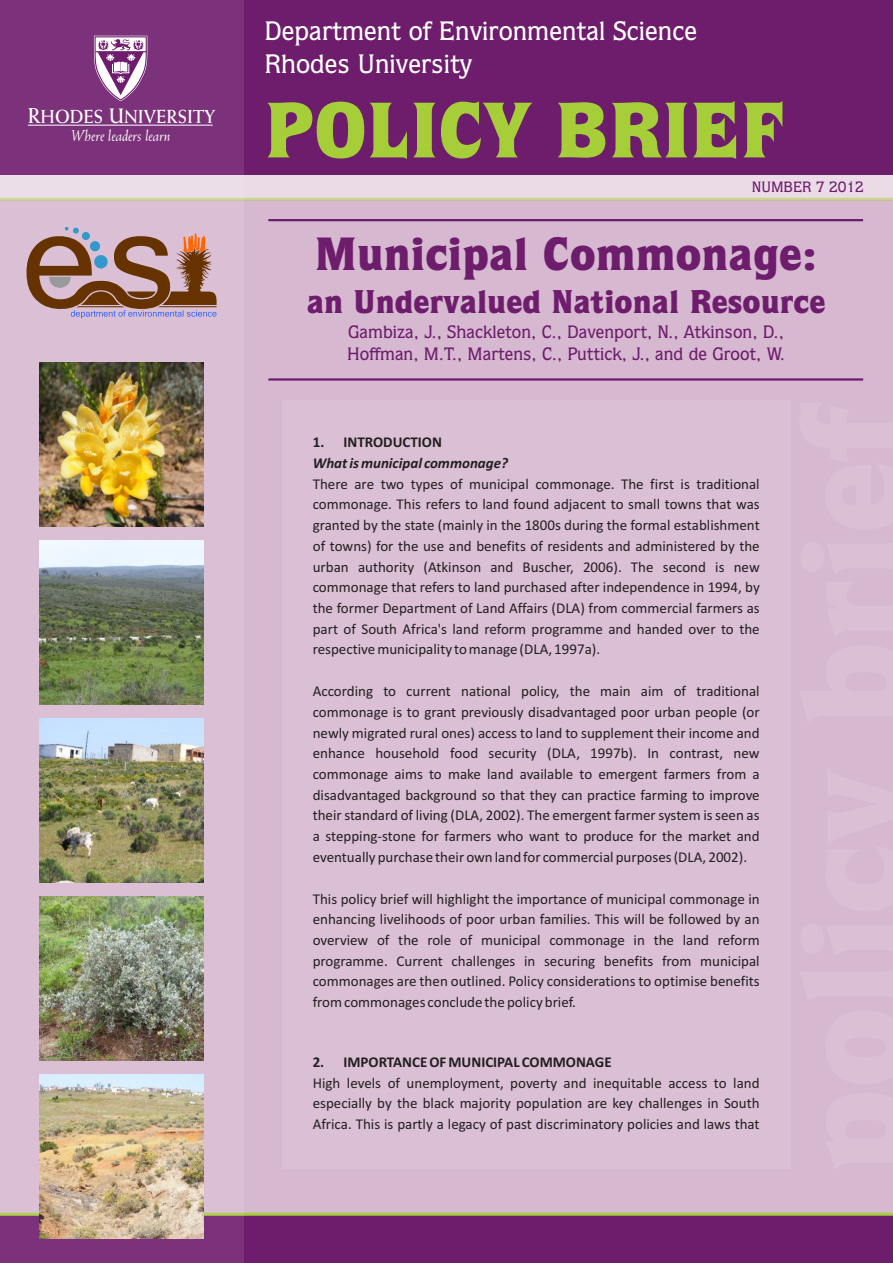
<style>
.page{position:relative;width:893px;height:1263px;background:#d6b9d1}
.page>*{position:absolute;margin:0;border:0;box-sizing:border-box;transform-origin:0 0}
.t1{font:900 78.75px "Quorum IT Cby BT";color:#a6ce39}
.t2{font:900 46.8px "Quorum IT Cby BT";color:#6e1c6c}
.t3{font:900 33px "Quorum IT Cby BT";color:#6e1c6c}
.t4{font:500 26.7px/32.1px "Quorum IT Cby BT";color:#fff}
.t5{font:700 19.05px "Weiss BT";color:#fff;scale:.93 1}
.t6{font:500 18px/21.6px "Quorum IT Cby BT";color:#6e1c6c}
.t7{font:italic 15.9px "Weiss BT";color:#fff}
.t8{font:15px/20.7px "Calibri";color:#231f20;text-align:justify}
.t9{font:700 15px "Calibri";color:#231f20}
.t10{font:italic 700 15px "Calibri";color:#231f20}
.t11{font:500 15px "Quorum IT Cby BT";color:#6e1c6c}
.s1{font-size:21.75px}
.s2{font-size:21px}
</style>
<div class="page">
<div style="left:0;top:0;width:893px;height:175px;background:#6e1c6c"></div>
<div style="left:0;top:175px;width:893px;height:24px;background:#eadbe7"></div>
<div style="left:0;top:1214px;width:893px;height:49px;background:#6e1c6c"></div>
<hr style="left:0;top:198px;width:893px;height:3px;background:#a6ce39;opacity:.5">
<hr style="left:0;top:1213px;width:893px;height:3px;background:#a6ce39">
<div style="left:0;top:0;width:243px;height:1263px;background:#fff;opacity:.1"></div>
<hr style="left:28px;top:125px;width:185px;height:1px;background:#fff">
<svg style="left:93px;top:35px;width:55px;height:68px"></svg>
<img style="left:40px;top:363px;width:164px;height:164px">
<img style="left:40px;top:541px;width:164px;height:164px">
<img style="left:40px;top:719px;width:164px;height:164px">
<img style="left:40px;top:897px;width:164px;height:164px">
<img style="left:40px;top:1074px;width:164px;height:165px">
<div style="left:282px;top:400px;width:508px;height:769px;background:#dabfd5"></div>
<hr style="left:268px;top:378px;width:595px;height:3px;background:#6e1c6c">
<hr style="left:268px;top:219px;width:595px;height:2px;background:#6e1c6c">
<svg style="left:26px;top:227px;width:191px;height:91px"></svg>
<p class="t5" style="left:28px;top:109px;width:203px"><span class="s1">R</span>HODES <span class="s2">U</span>NIVERSITY</p>
<p class="t7" style="left:71px;top:129px;width:101px">Where leaders learn</p>
<h3 class="t4" style="left:265px;top:17px;width:434px">Department of Environmental Science<br>Rhodes University</h3>
<h1 class="t1" style="left:265px;top:98px;width:523px">POLICY BRIEF</h1>
<p class="t11" style="left:752px;top:181px;width:114px">NUMBER 7 2012</p>
<h2 class="t2" style="left:315px;top:234px;width:504px">Municipal Commonage:</h2>
<h3 class="t3" style="left:307px;top:288px;width:520px">an Undervalued National Resource</h3>
<p class="t6" style="left:347px;top:322px;width:439px">Gambiza, J., Shackleton, C., Davenport, N., Atkinson, D.,<br>Hoffman, M.T., Martens, C., Puttick, J., and de Groot, W.</p>
<p class="t9" style="left:313px;top:436px;width:131px">1. INTRODUCTION</p>
<p class="t10" style="left:313px;top:457px;width:197px">What is municipal commonage?</p>
<p class="t8" style="left:313px;top:475px;width:449px">There are two types of municipal commonage. The first is traditional commonage. This refers to land found adjacent to small towns that was granted by the state (mainly in the 1800s during the formal establishment of towns) for the use and benefits of residents and administered by the urban authority (Atkinson and Buscher, 2006). The second is new commonage that refers to land purchased after independence in 1994, by the former Department of Land Affairs (DLA) from commercial farmers as part of South Africa's land reform programme and handed over to the respective municipality to manage (DLA, 1997a).</p>
<p class="t8" style="left:313px;top:682px;width:448px">According to current national policy, the main aim of traditional commonage is to grant previously disadvantaged poor urban people (or newly migrated rural ones) access to land to supplement their income and enhance household food security (DLA, 1997b). In contrast, new commonage aims to make land available to emergent farmers from a disadvantaged background so that they can practice farming to improve their standard of living (DLA, 2002). The emergent farmer system is seen as a stepping-stone for farmers who want to produce for the market and eventually purchase their own land for commercial purposes (DLA, 2002).</p>
<p class="t8" style="left:313px;top:889px;width:448px">This policy brief will highlight the importance of municipal commonage in enhancing livelihoods of poor urban families. This will be followed by an overview of the role of municipal commonage in the land reform programme. Current challenges in securing benefits from municipal commonages are then outlined. Policy considerations to optimise benefits from commonages conclude the policy brief.</p>
<p class="t9" style="left:313px;top:1055px;width:300px">2. IMPORTANCE OF MUNICIPAL COMMONAGE</p>
<p class="t8" style="left:313px;top:1073px;width:448px">High levels of unemployment, poverty and inequitable access to land especially by the black majority population are key challenges in South Africa. This is partly a legacy of past discriminatory policies and laws that</p>
</div>
